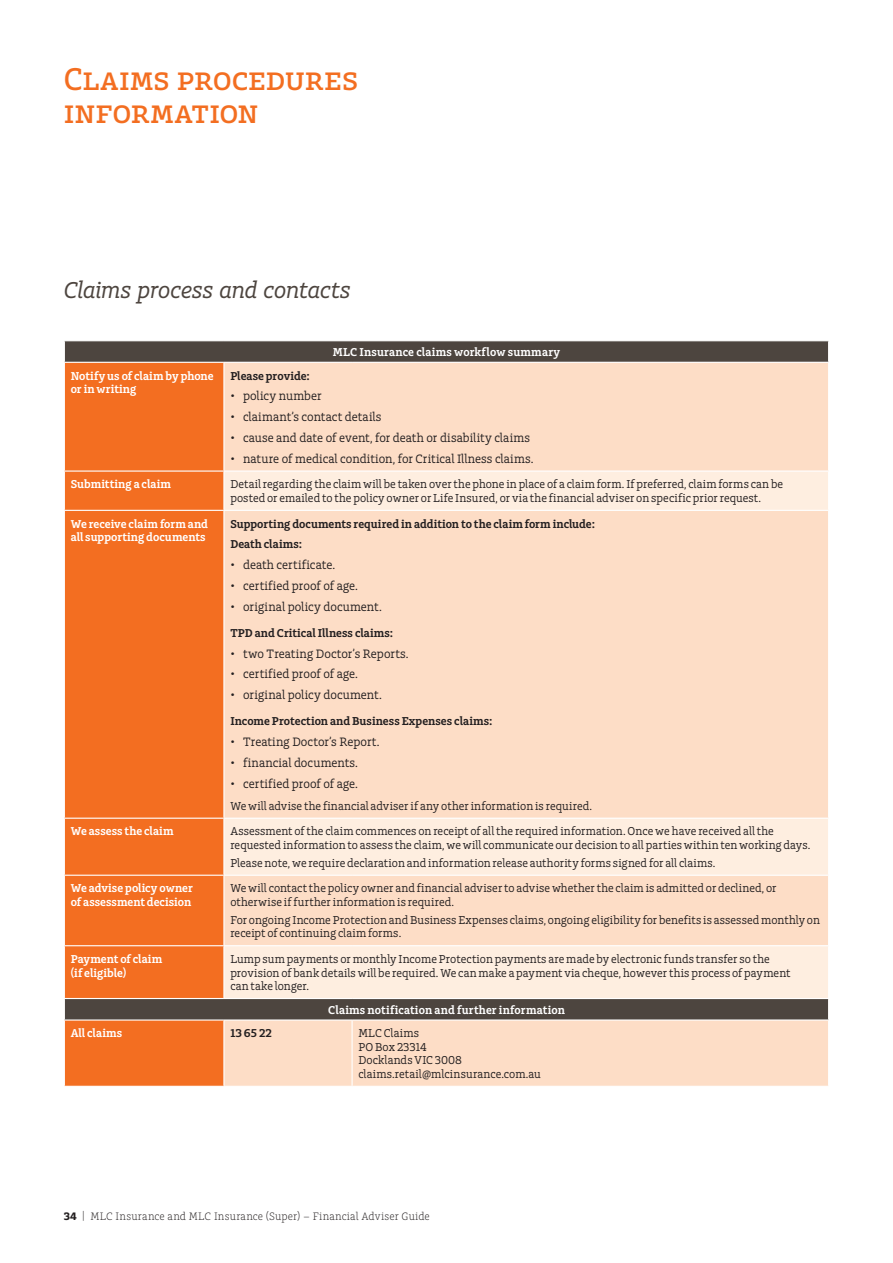
<style>
.page{position:relative;width:893px;height:1263px;background:#fff}
.page>*{position:absolute;margin:0;border:0;box-sizing:border-box;transform-origin:0 0}
.A4_Partner_Page_Head{font:33px/33px "Charlie Std Med";color:#f36e21}
.A4_Partner_Intro_par{font:italic 24px "Charlie Std";letter-spacing:-.005em;color:#4d453f}
.t1{font:12.75px "Charlie Std";letter-spacing:.005em;color:#231f20}
.A5_Table_Body_Left{font:12px/13.5px "Charlie Std";letter-spacing:.005em;color:#231f20}
.A5_Tables_Sub_Heads{font:600 12px/13.5px "Charlie Std";color:#fff}
.A5_Tables_Sub_Heads-2{font:600 12px "Charlie Std";letter-spacing:.005em;color:#231f20}
.A5_Tables_Heads_cent{font:600 12px "Charlie Std";letter-spacing:.02em;color:#fff}
.t2{font:300 11.25px "Charlie Std";letter-spacing:.015em;color:#231f20}
.s1{font-family:"Charlie Std Bld";font-weight:400;font-size:11.4px}
.s2{font-size:11.4px}
</style>
<div class="page">
<svg style="left:65px;top:341px;width:763px;height:21px;background:#524a44"></svg>
<div style="left:65px;top:363px;width:159px;height:723px;background:#f36e21"></div>
<svg style="left:224px;top:363px;width:604px;height:723px;background:#eacdb8"></svg>
<svg style="left:224px;top:472px;width:604px;height:526px;background:#fde1cd"></svg>
<svg style="left:828px;top:341px;width:1px;height:21px"></svg>
<svg style="left:828px;top:999px;width:1px;height:20px"></svg>
<svg style="left:64px;top:341px;width:1px;height:21px"></svg>
<svg style="left:64px;top:999px;width:1px;height:20px"></svg>
<hr style="left:64px;top:470px;width:160px;height:2px;background:#fff">
<hr style="left:64px;top:510px;width:160px;height:1px;background:#fff">
<hr style="left:64px;top:818px;width:160px;height:1px;background:#fff">
<hr style="left:223px;top:363px;width:1px;height:107px;background:#fff">
<hr style="left:223px;top:511px;width:1px;height:307px;background:#fff">
<hr style="left:223px;top:472px;width:1px;height:38px;background:#fff">
<hr style="left:224px;top:470px;width:128px;height:2px;background:#fff">
<hr style="left:352px;top:470px;width:477px;height:2px;background:#fff">
<hr style="left:224px;top:510px;width:128px;height:1px;background:#fff">
<hr style="left:352px;top:510px;width:477px;height:1px;background:#fff">
<hr style="left:223px;top:819px;width:1px;height:56px;background:#fff">
<hr style="left:224px;top:818px;width:128px;height:1px;background:#fff">
<hr style="left:352px;top:818px;width:477px;height:1px;background:#fff">
<hr style="left:64px;top:875px;width:160px;height:1px;background:#fff">
<hr style="left:223px;top:876px;width:1px;height:69px;background:#fff">
<hr style="left:224px;top:875px;width:128px;height:1px;background:#fff">
<hr style="left:352px;top:875px;width:477px;height:1px;background:#fff">
<hr style="left:64px;top:945px;width:160px;height:1px;background:#fff">
<hr style="left:64px;top:998px;width:160px;height:1px;background:#fff">
<hr style="left:224px;top:998px;width:128px;height:1px;background:#fff">
<hr style="left:352px;top:998px;width:477px;height:1px;background:#fff">
<hr style="left:64px;top:1019px;width:160px;height:1px;background:#fff">
<hr style="left:223px;top:946px;width:1px;height:52px;background:#fff">
<hr style="left:224px;top:945px;width:128px;height:1px;background:#fff">
<hr style="left:352px;top:945px;width:477px;height:1px;background:#fff">
<hr style="left:223px;top:1020px;width:1px;height:66px;background:#fff">
<hr style="left:224px;top:1019px;width:128px;height:1px;background:#fff">
<hr style="left:352px;top:1019px;width:477px;height:1px;background:#fff">
<hr style="left:352px;top:1020px;width:1px;height:66px;background:#fff">
<p class="A4_Partner_Page_Head" style="left:64px;top:62px;width:296px">Claims procedures information</p>
<p class="A4_Partner_Intro_par" style="left:64px;top:275px;width:288px">Claims process and contacts</p>
<p class="A5_Tables_Heads_cent" style="left:333px;top:345px;width:229px">MLC Insurance claims workflow summary</p>
<p class="A5_Tables_Sub_Heads" style="left:71px;top:369px;width:144px">Notify us of claim by phone or in writing</p>
<p class="A5_Tables_Sub_Heads-2" style="left:230px;top:369px;width:81px">Please provide:</p>
<p class="t1" style="left:230px;top:388px;width:93px">• policy number</p>
<p class="t1" style="left:230px;top:409px;width:153px">• claimant’s contact details</p>
<p class="t1" style="left:230px;top:430px;width:301px">• cause and date of event, for death or disability claims</p>
<p class="t1" style="left:230px;top:451px;width:305px">• nature of medical condition, for Critical Illness claims.</p>
<p class="A5_Tables_Sub_Heads" style="left:71px;top:478px;width:102px">Submitting a claim</p>
<p class="A5_Table_Body_Left" style="left:230px;top:477px;width:554px">Detail regarding the claim will be taken over the phone in place of a claim form. If preferred, claim forms can be posted or emailed to the policy owner or Life Insured, or via the financial adviser on specific prior request.</p>
<p class="A5_Tables_Sub_Heads" style="left:71px;top:517px;width:139px">We receive claim form and all supporting documents</p>
<p class="A5_Tables_Sub_Heads-2" style="left:230px;top:517px;width:366px">Supporting documents required in addition to the claim form include:</p>
<p class="A5_Tables_Sub_Heads-2" style="left:230px;top:538px;width:73px">Death claims:</p>
<p class="t1" style="left:230px;top:557px;width:106px">• death certificate.</p>
<p class="t1" style="left:230px;top:578px;width:129px">• certified proof of age.</p>
<p class="t1" style="left:230px;top:599px;width:153px">• original policy document.</p>
<p class="A5_Tables_Sub_Heads-2" style="left:230px;top:626px;width:164px">TPD and Critical Illness claims:</p>
<p class="t1" style="left:230px;top:646px;width:180px">• two Treating Doctor’s Reports.</p>
<p class="t1" style="left:230px;top:666px;width:129px">• certified proof of age.</p>
<p class="t1" style="left:230px;top:687px;width:153px">• original policy document.</p>
<p class="A5_Tables_Sub_Heads-2" style="left:230px;top:715px;width:264px">Income Protection and Business Expenses claims:</p>
<p class="t1" style="left:230px;top:734px;width:151px">• Treating Doctor’s Report.</p>
<p class="t1" style="left:230px;top:755px;width:129px">• financial documents.</p>
<p class="t1" style="left:230px;top:776px;width:129px">• certified proof of age.</p>
<p class="A5_Table_Body_Left" style="left:230px;top:799px;width:363px">We will advise the financial adviser if any other information is required.</p>
<p class="A5_Tables_Sub_Heads" style="left:71px;top:825px;width:104px">We assess the claim</p>
<p class="A5_Table_Body_Left" style="left:230px;top:825px;width:582px">Assessment of the claim commences on receipt of all the required information. Once we have received all the requested information to assess the claim, we will communicate our decision to all parties within ten working days.</p>
<p class="A5_Table_Body_Left" style="left:230px;top:856px;width:487px">Please note, we require declaration and information release authority forms signed for all claims.</p>
<p class="A5_Tables_Sub_Heads" style="left:71px;top:882px;width:124px">We advise policy owner of assessment decision</p>
<p class="A5_Table_Body_Left" style="left:230px;top:882px;width:548px">We will contact the policy owner and financial adviser to advise whether the claim is admitted or declined, or otherwise if further information is required.</p>
<p class="A5_Table_Body_Left" style="left:230px;top:913px;width:591px">For ongoing Income Protection and Business Expenses claims, ongoing eligibility for benefits is assessed monthly on receipt of continuing claim forms.</p>
<p class="A5_Tables_Sub_Heads" style="left:71px;top:952px;width:93px">Payment of claim (if eligible)</p>
<p class="A5_Table_Body_Left" style="left:230px;top:952px;width:562px">Lump sum payments or monthly Income Protection payments are made by electronic funds transfer so the provision of bank details will be required. We can make a payment via cheque, however this process of payment can take longer.</p>
<p class="A5_Tables_Heads_cent" style="left:328px;top:1003px;width:238px">Claims notification and further information</p>
<p class="A5_Tables_Sub_Heads" style="left:71px;top:1027px;width:53px">All claims</p>
<p class="A5_Tables_Sub_Heads-2" style="left:230px;top:1026px;width:43px">13 65 22</p>
<p class="A5_Table_Body_Left" style="left:358px;top:1026px;width:184px">MLC Claims<br>PO Box 23314<br>Docklands VIC 3008 claims.retail@mlcinsurance.com.au</p>
<p class="t2" style="left:64px;top:1210px;width:368px"><span class="s1">34</span> <span class="s2">|</span> MLC Insurance and MLC Insurance (Super) – Financial Adviser Guide</p>
</div>
